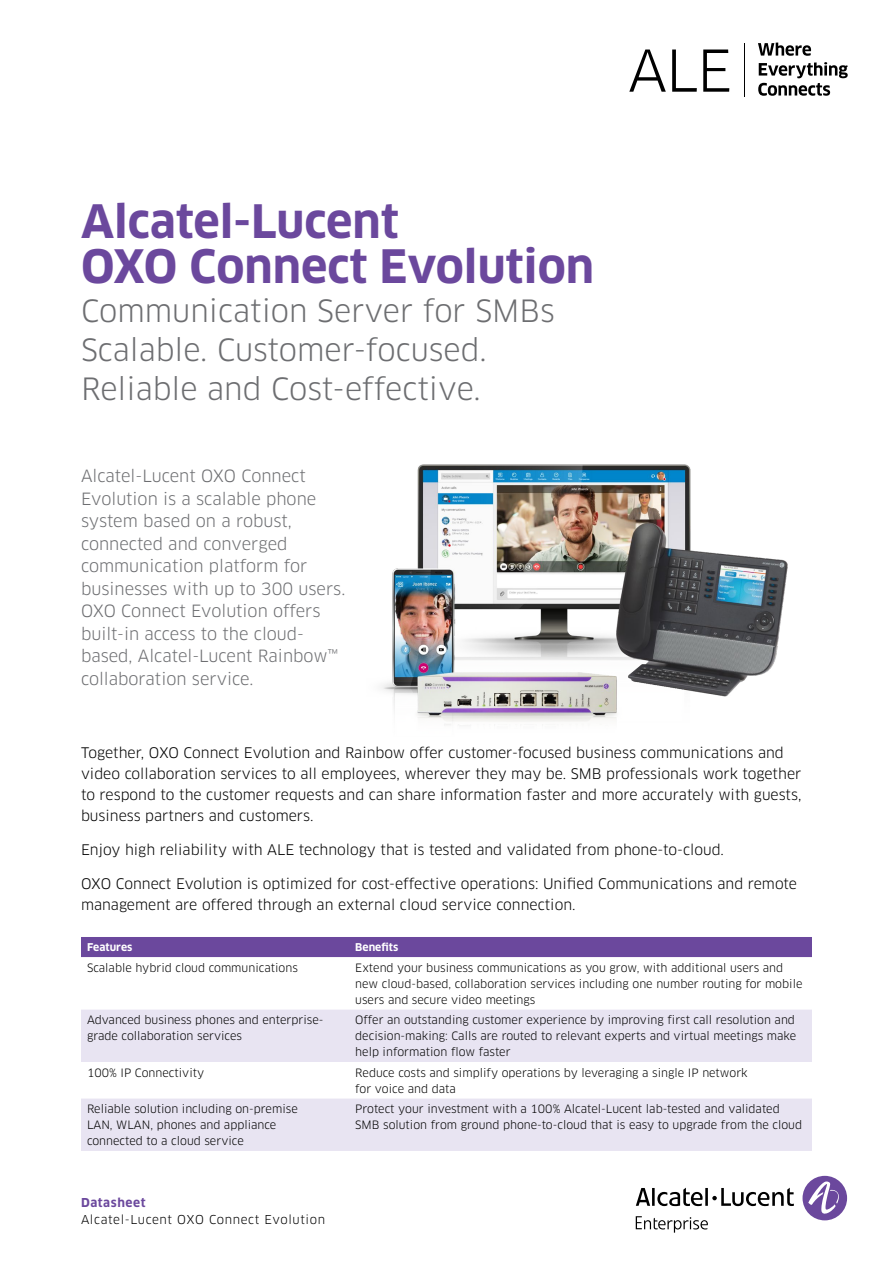
<style>
.page{position:relative;width:893px;height:1263px;background:#fff}
.page>*{position:absolute;margin:0;border:0;box-sizing:border-box;transform-origin:0 0}
.t1{font:700 45px/45px "Clan OT";color:#6b489d}
.t2{font:30px/39px "Clan OT";color:#6d6e71}
.t3{font:16.5px/22.5px "Clan OT";color:#6d6e71}
.t4{font:14.25px/21px "Clan OT";color:#000}
.t5{font:12px "Clan OT";letter-spacing:.05em;color:#000}
.t6{font:700 12px "Clan OT";letter-spacing:.05em;color:#6b489d}
.t7{font:11.25px/15.8px "Clan OT";color:#000}
.t8{font:700 10.5px "Clan OT";color:#fff}
</style>
<div class="page">
<svg style="left:758px;top:43px;width:53px;height:13px"></svg>
<svg style="left:758px;top:62px;width:90px;height:34px"></svg>
<svg style="left:629px;top:50px;width:37px;height:42px"></svg>
<svg style="left:672px;top:50px;width:25px;height:42px"></svg>
<svg style="left:703px;top:50px;width:26px;height:42px"></svg>
<hr style="left:744px;top:43px;width:1px;height:53px;background:#000">
<div style="left:802px;top:1176px;width:45px;height:44px;background:#6b489d;border-radius:50%"></div>
<svg style="left:808px;top:1181px;width:34px;height:33px"></svg>
<svg style="left:636px;top:1188px;width:158px;height:18px"></svg>
<svg style="left:636px;top:1216px;width:72px;height:16px"></svg>
<div style="left:81px;top:937px;width:731px;height:20px;background:#6b489d"></div>
<svg style="left:81px;top:957px;width:731px;height:1px"></svg>
<svg style="left:81px;top:1009px;width:731px;height:142px;fill:#e8e4f2"></svg>
<img style="left:381px;top:464px;width:407px;height:261px">
<h1 class="t1" style="left:81px;top:199px;width:515px">Alcatel-Lucent<br>OXO Connect Evolution</h1>
<h2 class="t2" style="left:81px;top:291px;width:475px">Communication Server for SMBs<br>Scalable. Customer-focused.<br>Reliable and Cost-effective.</h2>
<p class="t3" style="left:81px;top:465px;width:266px">Alcatel-Lucent OXO Connect<br>Evolution is a scalable phone system based on a robust, connected and converged communication platform for businesses with up to 300 users.<br>OXO Connect Evolution offers built-in access to the cloud&shy;based, Alcatel-Lucent Rainbow™ collaboration service.</p>
<p class="t4" style="left:81px;top:743px;width:722px">Together, OXO Connect Evolution and Rainbow offer customer-focused business communications and video collaboration services to all employees, wherever they may be. SMB professionals work together to respond to the customer requests and can share information faster and more accurately with guests, business partners and customers.</p>
<p class="t4" style="left:81px;top:839px;width:645px">Enjoy high reliability with ALE technology that is tested and validated from phone-to-cloud.</p>
<p class="t4" style="left:81px;top:873px;width:718px">OXO Connect Evolution is optimized for cost-effective operations: Unified Communications and remote management are offered through an external cloud service connection.</p>
<p class="t8" style="left:87px;top:941px;width:47px">Features</p>
<p class="t8" style="left:355px;top:941px;width:45px">Benefits</p>
<p class="t7" style="left:87px;top:960px;width:212px">Scalable hybrid cloud communications</p>
<p class="t7" style="left:355px;top:960px;width:449px">Extend your business communications as you grow, with additional users and new cloud-based, collaboration services including one number routing for mobile users and secure video meetings</p>
<p class="t7" style="left:87px;top:1012px;width:238px">Advanced business phones and enterprise&shy;grade collaboration services</p>
<p class="t7" style="left:355px;top:1012px;width:442px;text-align:justify">Offer an outstanding customer experience by improving first call resolution and decision-making: Calls are routed to relevant experts and virtual meetings make help information flow faster</p>
<p class="t7" style="left:87px;top:1065px;width:119px">100% IP Connectivity</p>
<p class="t7" style="left:355px;top:1065px;width:394px">Reduce costs and simplify operations by leveraging a single IP network for voice and data</p>
<p class="t7" style="left:87px;top:1101px;width:212px">Reliable solution including on-premise<br>LAN, WLAN, phones and appliance connected to a cloud service</p>
<p class="t7" style="left:355px;top:1101px;width:448px">Protect your investment with a 100% Alcatel-Lucent lab-tested and validated<br>SMB solution from ground phone-to-cloud that is easy to upgrade from the cloud</p>
<p class="t6" style="left:81px;top:1196px;width:66px">Datasheet</p>
<p class="t5" style="left:81px;top:1212px;width:246px">Alcatel-Lucent OXO Connect Evolution</p>
</div>
